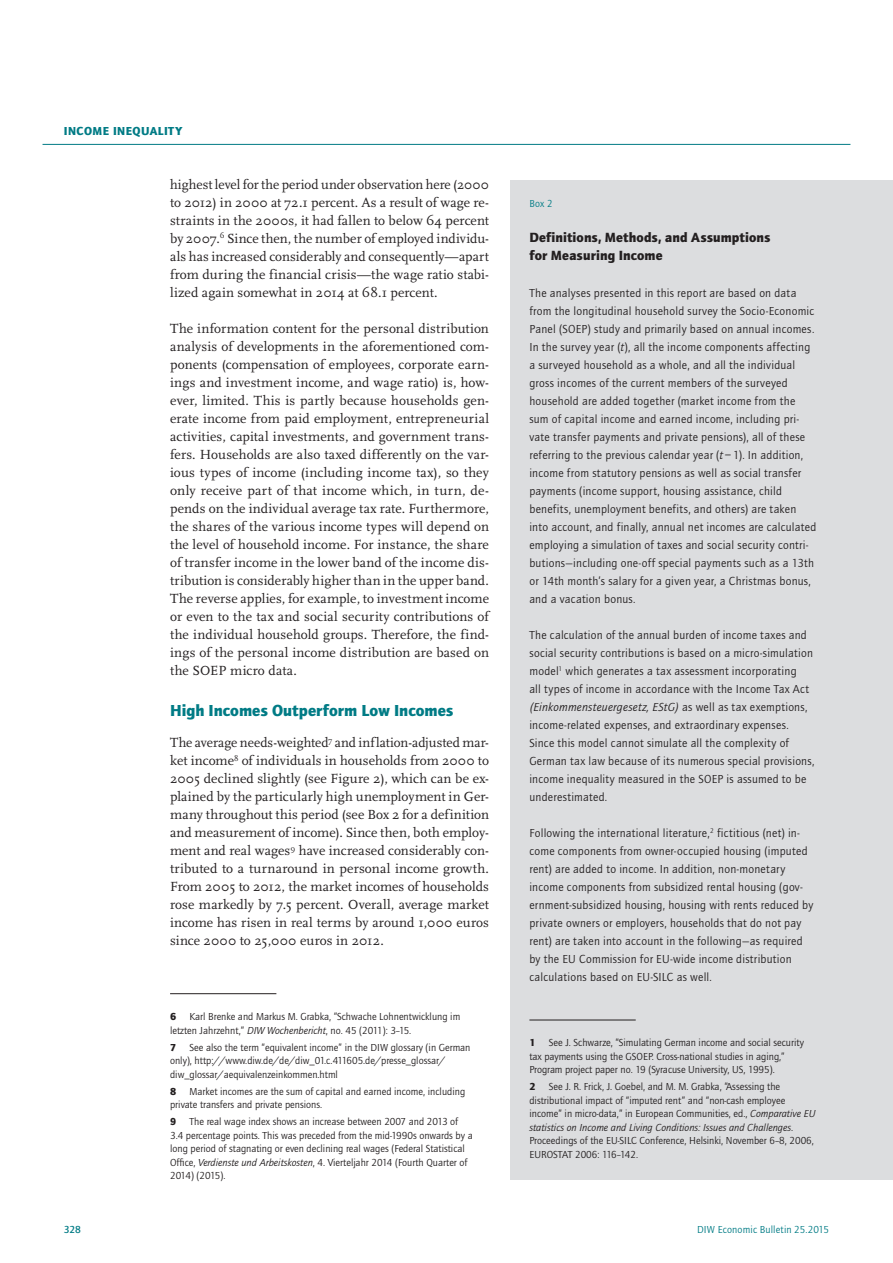
<style>
.page{position:relative;width:893px;height:1263px;background:#fff}
.page>*{position:absolute;margin:0;border:0;box-sizing:border-box;transform-origin:0 0}
.t1{font:900 16.5px "Quay Sans ITC Std";color:#007b85}
.t2{font:13.8px/18px "Scala Pro";letter-spacing:.005em;color:#231f20;text-align:justify}
.t3{font:900 13.8px/18px "Quay Sans ITC Std";letter-spacing:.005em;color:#231f20}
.t4{font:12px/18px "Quay Sans ITC Std";letter-spacing:.02em;color:#231f20}
.t5{font:900 12px "Quay Sans ITC Std";color:#007b85}
.t6{font:10.5px/13.5px "Quay Sans ITC Std";color:#231f20}
.t7{font:10.5px "Quay Sans ITC Std";letter-spacing:.015em;color:#007b85}
.t8{font:900 10.5px "Quay Sans ITC Std";color:#231f20}
.t9{font:500 10.5px "Quay Sans ITC Std";color:#007b85}
.s1{font-style:italic}
</style>
<div class="page">
<hr style="left:43px;top:144px;width:807px;height:1px;background:#007b85">
<hr style="left:170px;top:993px;width:106px;height:1px;background:#231f20">
<div style="left:829px;top:180px;width:64px;height:999px;background:#dcdddf"></div>
<div style="left:510px;top:180px;width:326px;height:999px;background:#dcdddf"></div>
<hr style="left:529px;top:1020px;width:107px;height:1px;background:#231f20">
<p class="t5" style="left:64px;top:123px;width:14px">Income</p>
<p class="t5" style="left:113px;top:123px;width:13px">Inequality</p>
<p class="t2" style="left:170px;top:175px;width:320px">highest level for the period under observation here (2000 to 2012) in 2000 at 72.1 percent. As a result of wage re&shy;straints in the 2000s, it had fallen to below 64 percent by 2007.<sup>6</sup> Since then, the number of employed individu&shy;als has increased considerably and consequently—apart from during the financial crisis—the wage ratio stabi&shy;lized again somewhat in 2014 at 68.1 percent.</p>
<p class="t2" style="left:170px;top:319px;width:320px">The information content for the personal distribution analysis of developments in the aforementioned com&shy;ponents (compensation of employees, corporate earn&shy;ings and investment income, and wage ratio) is, how&shy;ever, limited. This is partly because households gen&shy;erate income from paid employment, entrepreneurial activities, capital investments, and government trans&shy;fers. Households are also taxed differently on the var&shy;ious types of income (including income tax), so they only receive part of that income which, in turn, de&shy;pends on the individual average tax rate. Furthermore, the shares of the various income types will depend on the level of household income. For instance, the share of transfer income in the lower band of the income dis&shy;tribution is considerably higher than in the upper band.<br>The reverse applies, for example, to investment income or even to the tax and social security contributions of the individual household groups. Therefore, the find&shy;ings of the personal income distribution are based on the SOEP micro data.</p>
<p class="t1" style="left:170px;top:700px;width:285px">High Incomes Outperform Low Incomes</p>
<p class="t2" style="left:170px;top:733px;width:320px">The average needs-weighted<sup>7</sup> and inflation-adjusted mar&shy;ket income<sup>8</sup> of individuals in households from 2000 to 2005 declined slightly (see Figure 2), which can be ex&shy;plained by the particularly high unemployment in Ger&shy;many throughout this period (see Box 2 for a definition and measurement of income). Since then, both employ&shy;ment and real wages<sup>9</sup> have increased considerably con&shy;tributed to a turnaround in personal income growth.<br>From 2005 to 2012, the market incomes of households rose markedly by 7.5 percent. Overall, average market income has risen in real terms by around 1,000 euros since 2000 to 25,000 euros in 2012.</p>
<p class="t6" style="left:170px;top:1010px;width:292px;text-indent:19px">Karl Brenke and Markus M. Grabka, “Schwache Lohnentwicklung im letzten Jahrzehnt,” <span class="s1">DIW Wochenbericht</span>, no. 45 (2011): 3–15.</p>
<p class="t8" style="left:170px;top:1041px;width:8px">7</p>
<p class="t8" style="left:170px;top:1010px;width:8px">6</p>
<p class="t6" style="left:170px;top:1040px;width:302px;text-indent:19px">See also the term “equivalent income” in the DIW glossary (in German only), http://www.diw.de/de/diw_01.c.411605.de/presse_glossar/ diw_glossar/aequivalenzeinkommen.html</p>
<p class="t8" style="left:170px;top:1085px;width:8px">8</p>
<p class="t6" style="left:170px;top:1084px;width:297px;text-indent:19px">Market incomes are the sum of capital and earned income, including private transfers and private pensions.</p>
<p class="t8" style="left:170px;top:1115px;width:8px">9</p>
<p class="t6" style="left:170px;top:1115px;width:304px;text-indent:19px">The real wage index shows an increase between 2007 and 2013 of 3.4 percentage points. This was preceded from the mid-1990s onwards by a long period of stagnating or even declining real wages (Federal Statistical Office, <span class="s1">Verdienste und Arbeitskosten</span>, 4. Vierteljahr 2014 (Fourth Quarter of 2014) (2015).</p>
<p class="t7" style="left:529px;top:197px;width:25px">Box 2</p>
<p class="t3" style="left:529px;top:228px;width:243px">Definitions, Methods, and Assumptions for Measuring Income</p>
<p class="t4" style="left:529px;top:284px;width:288px">The analyses presented in this report are based on data from the longitudinal household survey the Socio-Economic Panel (SOEP) study and primarily based on annual incomes.<br>In the survey year (<span class="s1">t</span>), all the income components affecting a surveyed household as a whole, and all the individual gross incomes of the current members of the surveyed household are added together (market income from the sum of capital income and earned income, including pri&shy;vate transfer payments and private pensions), all of these referring to the previous calendar year (<span class="s1">t</span> − 1). In addition, income from statutory pensions as well as social transfer payments (income support, housing assistance, child benefits, unemployment benefits, and others) are taken into account, and finally, annual net incomes are calculated employing a simulation of taxes and social security contri&shy;butions—including one-off special payments such as a 13th or 14th month’s salary for a given year, a Christmas bonus, and a vacation bonus.</p>
<p class="t4" style="left:529px;top:626px;width:286px">The calculation of the annual burden of income taxes and social security contributions is based on a micro-simulation model<sup>1</sup> which generates a tax assessment incorporating<br>all types of income in accordance with the Income Tax Act <span class="s1">(Einkommensteuergesetz, EStG)</span> as well as tax exemptions, income-related expenses, and extraordinary expenses.<br>Since this model cannot simulate all the complexity of German tax law because of its numerous special provisions, income inequality measured in the SOEP is assumed to be underestimated.</p>
<p class="t4" style="left:529px;top:824px;width:285px">Following the international literature,<sup>2</sup> fictitious (net) in&shy;come components from owner-occupied housing (imputed rent) are added to income. In addition, non-monetary income components from subsidized rental housing (gov&shy;ernment-subsidized housing, housing with rents reduced by private owners or employers, households that do not pay rent) are taken into account in the following—as required by the EU Commission for EU-wide income distribution calculations based on EU-SILC as well.</p>
<p class="t6" style="left:529px;top:1036px;width:276px;text-indent:19px">See J. Schwarze, “Simulating German income and social security tax payments using the GSOEP. Cross-national studies in aging,”<br>Program project paper no. 19 (Syracuse University, US, 1995).</p>
<p class="t8" style="left:529px;top:1080px;width:8px">2</p>
<p class="t8" style="left:529px;top:1036px;width:8px">1</p>
<p class="t6" style="left:529px;top:1080px;width:288px;text-indent:19px">See J. R. Frick, J. Goebel, and M. M. Grabka, “Assessing the distributional impact of “imputed rent” and “non-cash employee income” in micro-data,” in European Communities, ed., <span class="s1">Comparative EU statistics on Income and Living Conditions: Issues and Challenges</span>.<br>Proceedings of the EU-SILC Conference, Helsinki, November 6–8, 2006, EUROSTAT 2006: 116–142.</p>
<p class="t9" style="left:64px;top:1223px;width:19px">328</p>
<p class="t7" style="left:697px;top:1223px;width:134px">DIW Economic Bulletin 25.2015</p>
</div>
